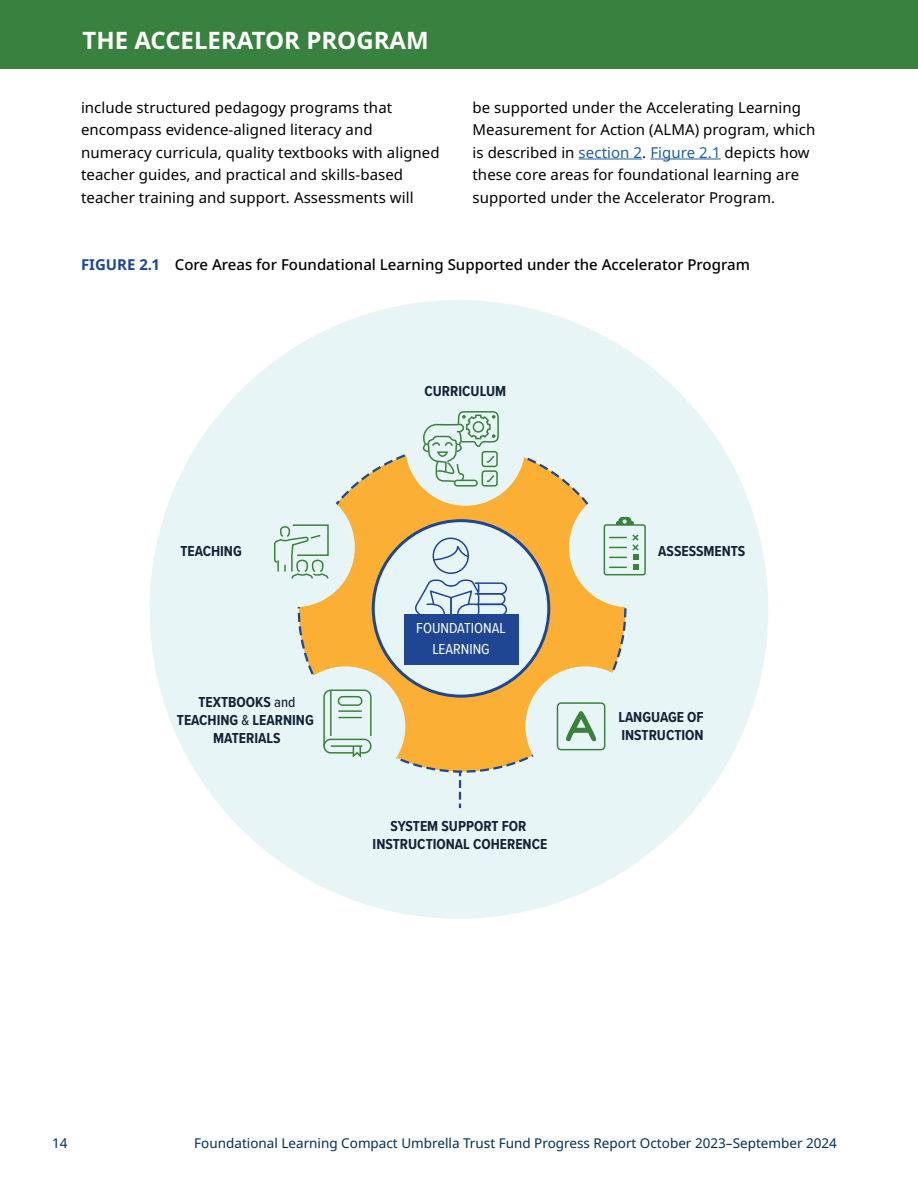
<style>
.page{position:relative;width:918px;height:1188px;background:#fff}
.page>*{position:absolute;margin:0;border:0;box-sizing:border-box;transform-origin:0 0}
.t1{font:700 24px "Noto Sans";color:#fff}
.P_-_First_Sentence_Bold{font:15px/22.5px "Noto Sans";letter-spacing:.005em;color:#000}
.t2{font:700 15px/18px "Proxima Nova Cond";color:#122337;text-align:center}
.Caption_-_Figure{font:500 15px "Noto Sans";color:#000}
.t3{font:15px/20.9px "Proxima Nova Cond";color:#fff;text-align:center}
.t4{font:13.5px "Noto Sans";color:#002f54}
.s1{color:#215e9e}
.s2{font-weight:700;color:#1c4792}
.s3{font-weight:500}
</style>
<div class="page">
<hr style="left:579px;top:159px;width:63px;height:1px;background:#215e9e">
<hr style="left:650px;top:159px;width:71px;height:1px;background:#215e9e">
<div style="left:150px;top:300px;width:618px;height:619px;background:#e8f5f7;border-radius:50%"></div>
<div style="left:299px;top:445px;width:326px;height:327px;background:#fbaf34;border-radius:50%"></div>
<div style="left:373px;top:521px;width:176px;height:175px;background:#e8f5f7;border-radius:50%"></div>
<div style="left:235px;top:487px;width:120px;height:120px;background:#e8f5f7;border-radius:50%"></div>
<div style="left:285px;top:666px;width:120px;height:120px;background:#e8f5f7;border-radius:50%"></div>
<div style="left:525px;top:666px;width:120px;height:120px;background:#e8f5f7;border-radius:50%"></div>
<div style="left:569px;top:488px;width:120px;height:119px;background:#e8f5f7;border-radius:50%"></div>
<div style="left:405px;top:386px;width:120px;height:120px;background:#e8f5f7;border-radius:50%"></div>
<svg style="left:459px;top:772px;width:2px;height:36px"></svg>
<svg style="left:566px;top:711px;width:30px;height:31px"></svg>
<div style="left:557px;top:702px;width:48px;height:48px;border:2px solid #3a813e;border-radius:4px"></div>
<div style="left:404px;top:614px;width:115px;height:50px;background:#1e4693"></div>
<div style="left:433px;top:538px;width:36px;height:36px;border:2px solid #1e4693;border-radius:50%"></div>
<svg style="left:432px;top:547px;width:37px;height:14px"></svg>
<svg style="left:415px;top:579px;width:93px;height:35px"></svg>
<div style="left:604px;top:524px;width:42px;height:51px;border:2px solid #3a813e;border-radius:2px"></div>
<svg style="left:616px;top:517px;width:18px;height:8px"></svg>
<svg style="left:609px;top:534px;width:30px;height:36px"></svg>
<svg style="left:323px;top:689px;width:49px;height:69px"></svg>
<svg style="left:420px;top:411px;width:80px;height:95px"></svg>
<div style="left:482px;top:451px;width:16px;height:16px;border:2px solid #3a813e;border-radius:2px"></div>
<div style="left:482px;top:470px;width:16px;height:17px;border:2px solid #3a813e;border-radius:2px"></div>
<svg style="left:274px;top:524px;width:55px;height:55px"></svg>
<div style="left:0;top:0;width:918px;height:69px;background:#39813e"></div>
<h1 class="t1" style="left:83px;top:23px;width:348px">THE ACCELERATOR PROGRAM</h1>
<p class="P_-_First_Sentence_Bold" style="left:81px;top:96px;width:360px">include structured pedagogy programs that encompass evidence-aligned literacy and numeracy curricula, quality textbooks with aligned teacher guides, and practical and skills-based teacher training and support. Assessments will</p>
<p class="P_-_First_Sentence_Bold" style="left:472px;top:96px;width:344px">be supported under the Accelerating Learning Measurement for Action (ALMA) program, which is described in <span class="s1">section 2</span>. <span class="s1">Figure 2.1</span> depicts how these core areas for foundational learning are supported under the Accelerator Program.</p>
<p class="Caption_-_Figure" style="left:81px;top:254px;width:670px"><span class="s2">FIGURE 2.1</span> Core Areas for Foundational Learning Supported under the Accelerator Program</p>
<p class="t2" style="left:181px;top:542px;width:63px">TEACHING</p>
<p class="t2" style="left:177px;top:693px;width:138px">TEXTBOOKS <span class="s3">and<br></span>TEACHING <span class="s3">&amp;</span> LEARNING<br>MATERIALS</p>
<p class="t2" style="left:424px;top:381px;width:83px">CURRICULUM</p>
<p class="t3" style="left:416px;top:617px;width:91px">FOUNDATIONAL<br>LEARNING</p>
<p class="t2" style="left:373px;top:816px;width:176px">SYSTEM SUPPORT FOR<br>INSTRUCTIONAL COHERENCE</p>
<p class="t2" style="left:658px;top:542px;width:89px">ASSESSMENTS</p>
<p class="t2" style="left:618px;top:708px;width:87px;text-align:left">LANGUAGE OF<br>INSTRUCTION</p>
<p class="t4" style="left:52px;top:1133px;width:17px">14</p>
<p class="t4" style="left:194px;top:1133px;width:644px">Foundational Learning Compact Umbrella Trust Fund Progress Report October 2023–September 2024</p>
</div>
